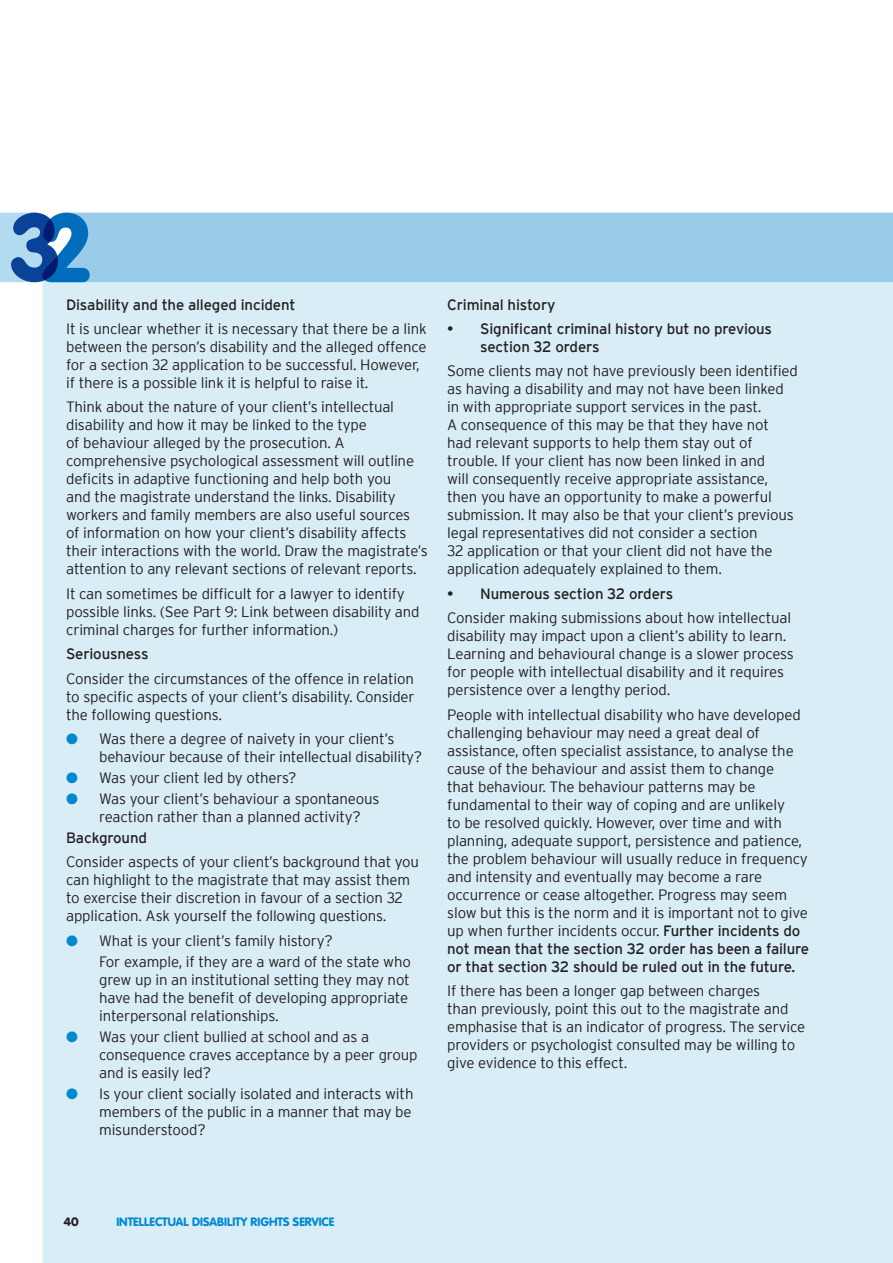
<style>
.page{position:relative;width:893px;height:1263px;background:#fff}
.page>*{position:absolute;margin:0;border:0;box-sizing:border-box;transform-origin:0 0}
.t1{font:300 15px/18px "Interstate";letter-spacing:-.01em;color:#231f20}
.t2{font:15px/18px "Interstate";letter-spacing:-.01em;color:#231f20}
.t3{font:900 12px "VA Gblake";color:#0089cf}
.t4{font:900 12px "VA Gblake";color:#231f20}
.s1{color:#0089cf}
.s2{font-weight:400}
</style>
<div class="page">
<div style="left:42px;top:282px;width:851px;height:981px;background:#d9edf7"></div>
<div style="left:90px;top:213px;width:803px;height:69px;background:#98cce9"></div>
<svg style="left:0;top:213px;width:90px;height:69px;background:#4e8bc4"></svg>
<p class="t2" style="left:66px;top:295px;width:231px">Disability and the alleged incident</p>
<p class="t1" style="left:66px;top:320px;width:362px">It is unclear whether it is necessary that there be a link between the person’s disability and the alleged offence for a section 32 application to be successful. However, if there is a possible link it is helpful to raise it.</p>
<p class="t1" style="left:66px;top:398px;width:363px">Think about the nature of your client’s intellectual disability and how it may be linked to the type<br>of behaviour alleged by the prosecution. A comprehensive psychological assessment will outline deficits in adaptive functioning and help both you<br>and the magistrate understand the links. Disability workers and family members are also useful sources<br>of information on how your client’s disability affects their interactions with the world. Draw the magistrate’s attention to any relevant sections of relevant reports.</p>
<p class="t1" style="left:66px;top:584px;width:355px">It can sometimes be difficult for a lawyer to identify possible links. (See Part 9: Link between disability and criminal charges for further information.)</p>
<p class="t2" style="left:66px;top:645px;width:84px">Seriousness</p>
<p class="t1" style="left:66px;top:669px;width:350px;text-align:justify">Consider the circumstances of the offence in relation to specific aspects of your client’s disability. Consider the following questions.</p>
<p class="t1" style="left:99px;top:729px;width:325px;text-indent:-33px"><span class="s1">●</span> Was there a degree of naivety in your client’s behaviour because of their intellectual disability?</p>
<p class="t1" style="left:66px;top:768px;width:232px"><span class="s1">●</span> Was your client led by others?</p>
<p class="t1" style="left:99px;top:789px;width:282px;text-indent:-33px"><span class="s1">●</span> Was your client’s behaviour a spontaneous reaction rather than a planned activity?</p>
<p class="t2" style="left:66px;top:828px;width:82px">Background</p>
<p class="t1" style="left:66px;top:853px;width:355px">Consider aspects of your client’s background that you can highlight to the magistrate that may assist them to exercise their discretion in favour of a section 32 application. Ask yourself the following questions.</p>
<p class="t1" style="left:99px;top:930px;width:313px;line-height:21px;text-indent:-33px"><span class="s1">●</span> What is your client’s family history?<br>For example, if they are a ward of the state who</p>
<p class="t1" style="left:99px;top:970px;width:312px;text-align:justify">grew up in an institutional setting they may not have had the benefit of developing appropriate interpersonal relationships.</p>
<p class="t1" style="left:99px;top:1027px;width:320px;text-indent:-33px"><span class="s1">●</span> Was your client bullied at school and as a consequence craves acceptance by a peer group and is easily led?</p>
<p class="t1" style="left:99px;top:1084px;width:316px;text-indent:-33px"><span class="s1">●</span> Is your client socially isolated and interacts with members of the public in a manner that may be misunderstood?</p>
<p class="t2" style="left:447px;top:295px;width:110px">Criminal history</p>
<p class="t2" style="left:480px;top:320px;width:293px;text-indent:-33px">• Significant criminal history but no previous section 32 orders</p>
<p class="t1" style="left:447px;top:362px;width:352px">Some clients may not have previously been identified as having a disability and may not have been linked in with appropriate support services in the past.<br>A consequence of this may be that they have not<br>had relevant supports to help them stay out of trouble. If your client has now been linked in and<br>will consequently receive appropriate assistance, then you have an opportunity to make a powerful submission. It may also be that your client’s previous legal representatives did not consider a section<br>32 application or that your client did not have the application adequately explained to them.</p>
<p class="t2" style="left:447px;top:584px;width:227px">• Numerous section 32 orders</p>
<p class="t1" style="left:447px;top:609px;width:348px">Consider making submissions about how intellectual disability may impact upon a client’s ability to learn.<br>Learning and behavioural change is a slower process for people with intellectual disability and it requires persistence over a lengthy period.</p>
<p class="t1" style="left:447px;top:705px;width:364px">People with intellectual disability who have developed challenging behaviour may need a great deal of assistance, often specialist assistance, to analyse the cause of the behaviour and assist them to change<br>that behaviour. The behaviour patterns may be fundamental to their way of coping and are unlikely<br>to be resolved quickly. However, over time and with planning, adequate support, persistence and patience, the problem behaviour will usually reduce in frequency and intensity and eventually may become a rare occurrence or cease altogether. Progress may seem slow but this is the norm and it is important not to give up when further incidents occur. <span class="s2">Further incidents do not mean that the section 32 order has been a failure or that section 32 should be ruled out in the future.</span></p>
<p class="t1" style="left:447px;top:981px;width:360px">If there has been a longer gap between charges<br>than previously, point this out to the magistrate and emphasise that is an indicator of progress. The service providers or psychologist consulted may be willing to give evidence to this effect.</p>
<p class="t4" style="left:64px;top:1214px;width:16px">40</p>
<p class="t3" style="left:116px;top:1214px;width:219px">INTELLECTUAL DISABILITY RIGHTS SERVICE</p>
</div>
